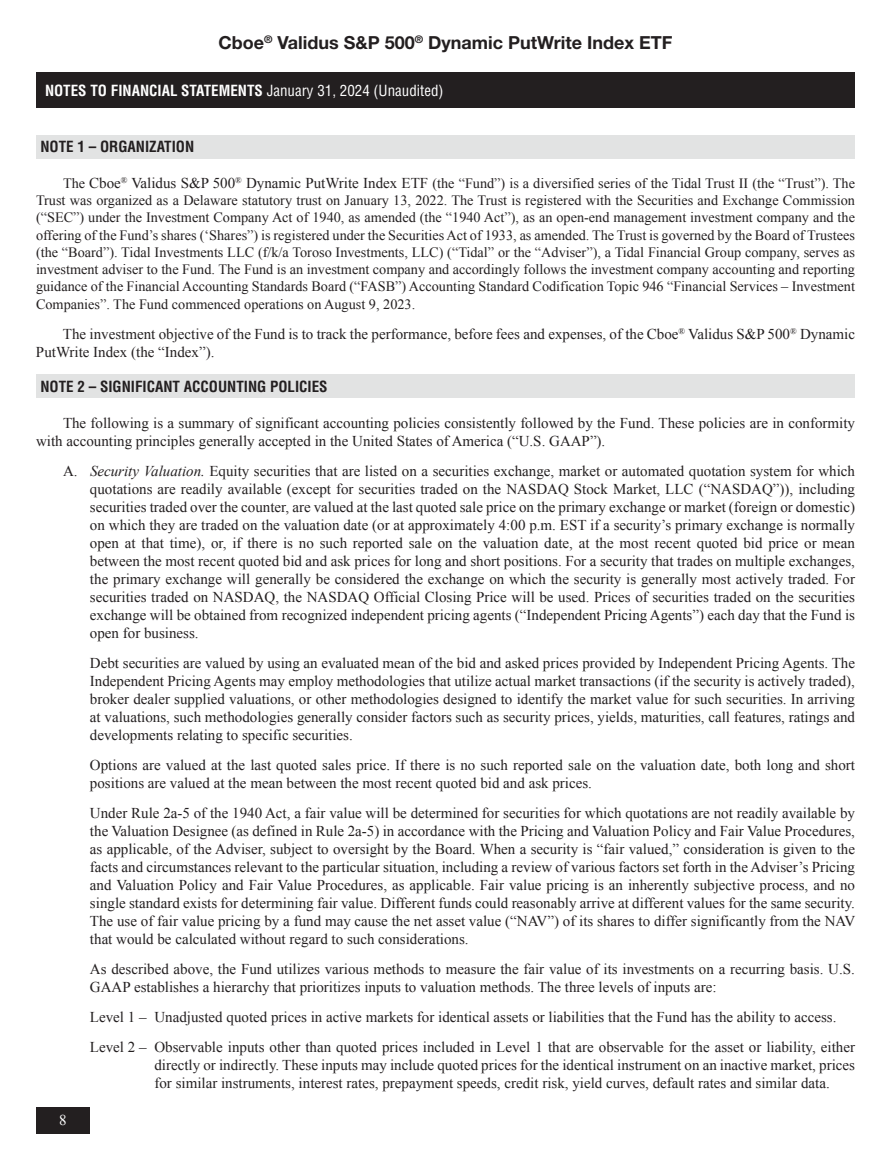
<style>
.page{position:relative;width:891px;height:1161px;background:#fff}
.page>*{position:absolute;margin:0;border:0;box-sizing:border-box;transform-origin:0 0}
.t1{font:700 18px "Helvetica Neue LT Std";color:#231f20}
.t2{font:15px/18px "Times New Roman";color:#231f20}
.t3{font:700 condensed 15px "Helvetica";color:#231f20}
.t4{font:700 condensed 15px "Helvetica";color:#fff}
.t5{font:15px "Times New Roman";color:#fff}
.t6{font:14.25px/17.2px "Times New Roman";color:#231f20;text-align:justify}
.s1{font-weight:400}
.s2{font-size:15px}
.s3{font-style:italic}
</style>
<div class="page">
<div style="left:36px;top:1107px;width:54px;height:27px;background:#231f20"></div>
<div style="left:36px;top:72px;width:819px;height:36px;background:#231f20"></div>
<div style="left:36px;top:135px;width:819px;height:23px;background:#e2e3e3"></div>
<div style="left:36px;top:375px;width:819px;height:23px;background:#e2e3e3"></div>
<p class="t1" style="left:218px;top:31px;width:456px">Cboe<sup>®</sup> Validus S&amp;P 500<sup>®</sup> Dynamic PutWrite Index ETF</p>
<p class="t4" style="left:45px;top:81px;width:400px">NOTES TO FINANCIAL STATEMENTS <span class="s1">January 31, 2024 (Unaudited)</span></p>
<p class="t3" style="left:40px;top:137px;width:155px">NOTE 1 – ORGANIZATION</p>
<p class="t6" style="left:36px;top:175px;width:821px;text-indent:27px">The <span class="s2">Cboe</span><sup>®</sup> <span class="s2">Validus S&amp;P 500</span><sup>®</sup> <span class="s2">Dynamic PutWrite Index ETF</span> (the “Fund”) is a diversified series of the Tidal Trust II (the “Trust”). The Trust was organized as a Delaware statutory trust on January 13, 2022. The Trust is registered with the Securities and Exchange Commission (“SEC”) under the Investment Company Act of 1940, as amended (the “1940 Act”), as an open-end management investment company and the offering of the Fund’s shares (‘Shares”) is registered under the Securities Act of 1933, as amended. The Trust is governed by the Board of Trustees (the “Board”). Tidal Investments LLC (f/k/a Toroso Investments, LLC) (“Tidal” or the “Adviser”), a Tidal Financial Group company, serves as investment adviser to the Fund. The Fund is an investment company and accordingly follows the investment company accounting and reporting guidance of the Financial Accounting Standards Board (“FASB”) Accounting Standard Codification Topic 946 “Financial Services – Investment Companies”. The Fund commenced operations on August 9, 2023.</p>
<p class="t2" style="left:36px;top:325px;width:821px;text-indent:27px">The investment objective of the Fund is to track the performance, before fees and expenses, of the Cboe<sup>®</sup> Validus S&amp;P 500<sup>®</sup> Dynamic<br>PutWrite Index (the “Index”).</p>
<p class="t3" style="left:40px;top:377px;width:289px">NOTE 2 – SIGNIFICANT ACCOUNTING POLICIES</p>
<p class="t2" style="left:36px;top:414px;width:821px;text-indent:27px">The following is a summary of significant accounting policies consistently followed by the Fund. These policies are in conformity with accounting principles generally accepted in the United States of America (“U.S. GAAP”).</p>
<p class="t2" style="left:90px;top:462px;width:767px;text-align:justify;text-indent:-27px">A. <span class="s3">Security Valuation.</span> Equity securities that are listed on a securities exchange, market or automated quotation system for which quotations are readily available (except for securities traded on the NASDAQ Stock Market, LLC (“NASDAQ”)), including securities traded over the counter, are valued at the last quoted sale price on the primary exchange or market (foreign or domestic) on which they are traded on the valuation date (or at approximately 4:00 p.m. EST if a security’s primary exchange is normally open at that time), or, if there is no such reported sale on the valuation date, at the most recent quoted bid price or mean between the most recent quoted bid and ask prices for long and short positions. For a security that trades on multiple exchanges, the primary exchange will generally be considered the exchange on which the security is generally most actively traded. For securities traded on NASDAQ, the NASDAQ Official Closing Price will be used. Prices of securities traded on the securities exchange will be obtained from recognized independent pricing agents (“Independent Pricing Agents”) each day that the Fund is open for business.</p>
<p class="t2" style="left:90px;top:654px;width:767px;text-align:justify">Debt securities are valued by using an evaluated mean of the bid and asked prices provided by Independent Pricing Agents. The Independent Pricing Agents may employ methodologies that utilize actual market transactions (if the security is actively traded), broker dealer supplied valuations, or other methodologies designed to identify the market value for such securities. In arriving at valuations, such methodologies generally consider factors such as security prices, yields, maturities, call features, ratings and developments relating to specific securities.</p>
<p class="t2" style="left:90px;top:756px;width:767px">Options are valued at the last quoted sales price. If there is no such reported sale on the valuation date, both long and short positions are valued at the mean between the most recent quoted bid and ask prices.</p>
<p class="t2" style="left:90px;top:804px;width:767px">Under Rule 2a-5 of the 1940 Act, a fair value will be determined for securities for which quotations are not readily available by the Valuation Designee (as defined in Rule 2a-5) in accordance with the Pricing and Valuation Policy and Fair Value Procedures, as applicable, of the Adviser, subject to oversight by the Board. When a security is “fair valued,” consideration is given to the facts and circumstances relevant to the particular situation, including a review of various factors set forth in the Adviser’s Pricing and Valuation Policy and Fair Value Procedures, as applicable. Fair value pricing is an inherently subjective process, and no single standard exists for determining fair value. Different funds could reasonably arrive at different values for the same security.<br>The use of fair value pricing by a fund may cause the net asset value (“NAV”) of its shares to differ significantly from the NAV that would be calculated without regard to such considerations.</p>
<p class="t2" style="left:90px;top:960px;width:764px">As described above, the Fund utilizes various methods to measure the fair value of its investments on a recurring basis. U.S.<br>GAAP establishes a hierarchy that prioritizes inputs to valuation methods. The three levels of inputs are:</p>
<p class="t2" style="left:90px;top:1002px;width:767px;line-height:30px">Level 1 – Unadjusted quoted prices in active markets for identical assets or liabilities that the Fund has the ability to access.<br>Level 2 – Observable inputs other than quoted prices included in Level 1 that are observable for the asset or liability, either</p>
<p class="t2" style="left:154px;top:1056px;width:702px">directly or indirectly. These inputs may include quoted prices for the identical instrument on an inactive market, prices for similar instruments, interest rates, prepayment speeds, credit risk, yield curves, default rates and similar data.</p>
<p class="t5" style="left:59px;top:1110px;width:9px">8</p>
</div>
